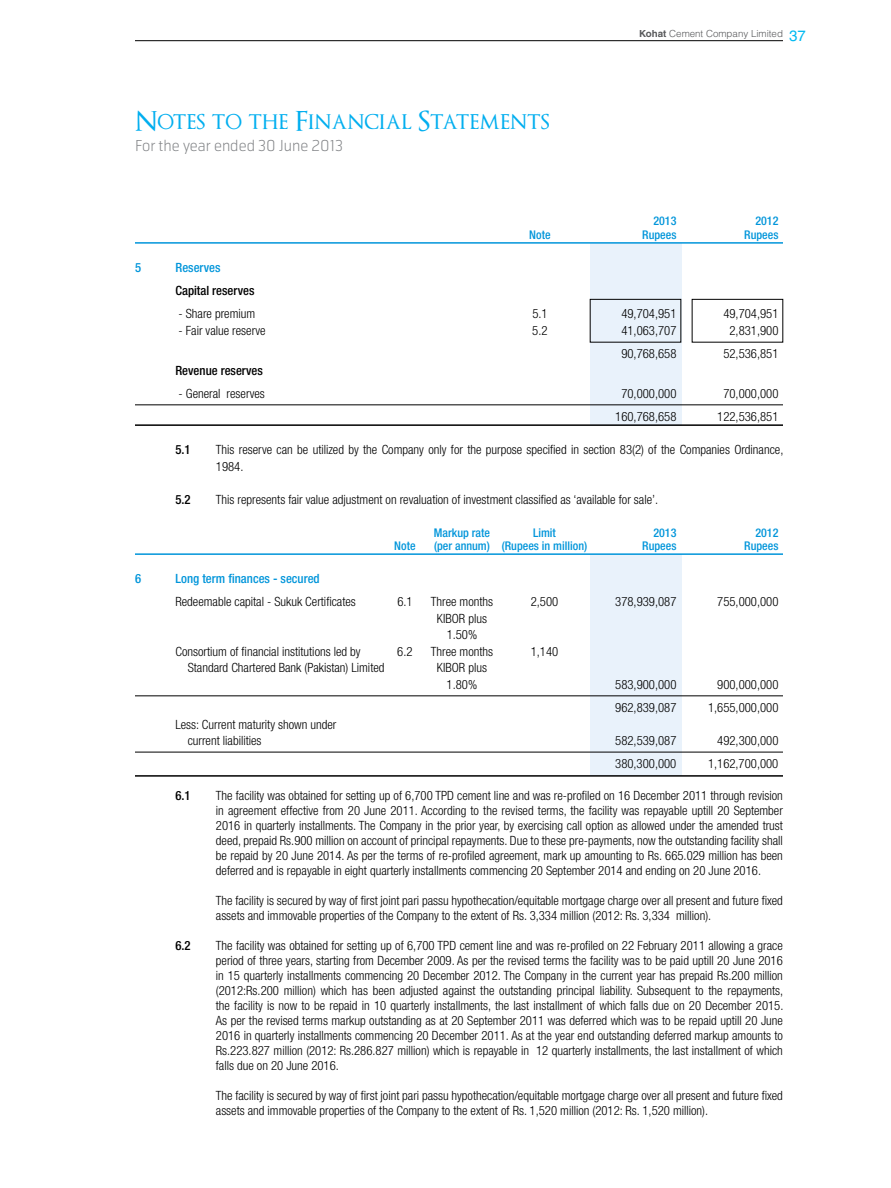
<style>
.page{position:relative;width:891px;height:1188px;background:#fff}
.page>*{position:absolute;margin:0;border:0;box-sizing:border-box;transform-origin:0 0}
.t1{font:27px "Optimus Princeps";color:#00aeef}
.t2{font:300 15px "Telenor";color:#808285}
.t3{font:300 condensed 12.75px/15px "Helvetica Neue";color:#000}
.t4{font:500 condensed 12.75px "Helvetica Neue";color:#000}
.t5{font:500 condensed 12.75px "Helvetica Neue";color:#0095da}
.t6{font:500 condensed 12px "Helvetica Neue";color:#0095da}
.t7{font:300 9.75px "Helvetica LT Std";color:#58595b}
.s1{font-weight:700}
.s2{font-weight:400;font-size:15px;color:#00b9f1}
</style>
<div class="page">
<div style="left:590px;top:243px;width:91px;height:183px;background:#e9f2fb"></div>
<div style="left:590px;top:554px;width:91px;height:222px;background:#e9f2fb"></div>
<hr style="left:135px;top:242px;width:648px;height:2px;background:#0095da">
<hr style="left:135px;top:405px;width:648px;height:1px;background:#000">
<hr style="left:135px;top:424px;width:648px;height:2px;background:#000">
<hr style="left:135px;top:553px;width:648px;height:2px;background:#0095da">
<hr style="left:135px;top:696px;width:648px;height:1px;background:#000">
<hr style="left:135px;top:752px;width:648px;height:1px;background:#000">
<hr style="left:135px;top:775px;width:648px;height:2px;background:#000">
<div style="left:692px;top:299px;width:91px;height:43px;border:1px solid #000"></div>
<div style="left:590px;top:299px;width:91px;height:43px;border:1px solid #000"></div>
<hr style="left:135px;top:40px;width:648px;height:1px;background:#000">
<h1 class="t1" style="left:135px;top:108px;width:416px">Notes to the Financial Statements</h1>
<p class="t2" style="left:135px;top:136px;width:210px">For the year ended 30 June 2013</p>
<p class="t7" style="left:639px;top:27px;width:168px"><span class="s1">Kohat</span> Cement Company Limited <span class="s2">37</span></p>
<p class="t6" style="left:653px;top:214px;width:25px">2013</p>
<p class="t6" style="left:755px;top:214px;width:25px">2012</p>
<p class="t6" style="left:529px;top:227px;width:23px">Note</p>
<p class="t6" style="left:642px;top:227px;width:36px">Rupees</p>
<p class="t6" style="left:744px;top:227px;width:36px">Rupees</p>
<p class="t5" style="left:135px;top:260px;width:8px">5</p>
<p class="t5" style="left:175px;top:260px;width:47px">Reserves</p>
<p class="t4" style="left:175px;top:283px;width:81px">Capital reserves</p>
<p class="t3" style="left:179px;top:306px;width:78px">- Share premium</p>
<p class="t3" style="left:532px;top:306px;width:17px">5.1</p>
<p class="t3" style="left:621px;top:306px;width:57px">49,704,951</p>
<p class="t3" style="left:723px;top:306px;width:57px">49,704,951</p>
<p class="t3" style="left:179px;top:323px;width:89px">- Fair value reserve</p>
<p class="t3" style="left:532px;top:323px;width:17px">5.2</p>
<p class="t3" style="left:621px;top:323px;width:57px">41,063,707</p>
<p class="t3" style="left:730px;top:323px;width:50px">2,831,900</p>
<p class="t3" style="left:621px;top:346px;width:57px">90,768,658</p>
<p class="t3" style="left:723px;top:346px;width:57px">52,536,851</p>
<p class="t4" style="left:175px;top:363px;width:89px">Revenue reserves</p>
<p class="t3" style="left:179px;top:386px;width:88px">- General reserves</p>
<p class="t3" style="left:621px;top:386px;width:57px">70,000,000</p>
<p class="t3" style="left:723px;top:386px;width:57px">70,000,000</p>
<p class="t3" style="left:615px;top:409px;width:63px">160,768,658</p>
<p class="t3" style="left:717px;top:409px;width:63px">122,536,851</p>
<p class="t4" style="left:175px;top:442px;width:17px">5.1</p>
<p class="t3" style="left:216px;top:441px;width:569px;line-height:16.5px">This reserve can be utilized by the Company only for the purpose specified in section 83(2) of the Companies Ordinance,<br>1984.</p>
<p class="t4" style="left:175px;top:492px;width:17px">5.2</p>
<p class="t3" style="left:216px;top:492px;width:444px">This represents fair value adjustment on revaluation of investment classified as ‘available for sale’.</p>
<p class="t6" style="left:434px;top:525px;width:58px">Markup rate</p>
<p class="t6" style="left:533px;top:525px;width:24px">Limit</p>
<p class="t6" style="left:653px;top:525px;width:25px">2013</p>
<p class="t6" style="left:755px;top:525px;width:25px">2012</p>
<p class="t6" style="left:394px;top:539px;width:23px">Note</p>
<p class="t6" style="left:434px;top:539px;width:155px">(per annum) (Rupees in million)</p>
<p class="t6" style="left:642px;top:539px;width:36px">Rupees</p>
<p class="t6" style="left:744px;top:539px;width:36px">Rupees</p>
<p class="t5" style="left:135px;top:571px;width:8px">6</p>
<p class="t5" style="left:175px;top:571px;width:146px">Long term finances - secured</p>
<p class="t3" style="left:175px;top:594px;width:182px">Redeemable capital - Sukuk Certificates</p>
<p class="t3" style="left:397px;top:594px;width:17px">6.1</p>
<p class="t3" style="left:431px;top:594px;width:64px">Three months</p>
<p class="t3" style="left:531px;top:594px;width:29px">2,500</p>
<p class="t3" style="left:615px;top:594px;width:63px">378,939,087</p>
<p class="t3" style="left:717px;top:594px;width:63px">755,000,000</p>
<p class="t3" style="left:437px;top:610px;width:51px;line-height:16.5px;text-align:center">KIBOR plus<br>1.50%</p>
<p class="t3" style="left:175px;top:644px;width:187px">Consortium of financial institutions led by</p>
<p class="t3" style="left:397px;top:644px;width:17px">6.2</p>
<p class="t3" style="left:431px;top:644px;width:64px">Three months</p>
<p class="t3" style="left:531px;top:644px;width:29px">1,140</p>
<p class="t3" style="left:188px;top:660px;width:198px">Standard Chartered Bank (Pakistan) Limited</p>
<p class="t3" style="left:437px;top:660px;width:51px;line-height:16.5px;text-align:center">KIBOR plus<br>1.80%</p>
<p class="t3" style="left:615px;top:677px;width:63px">583,900,000</p>
<p class="t3" style="left:717px;top:677px;width:63px">900,000,000</p>
<p class="t3" style="left:615px;top:700px;width:63px">962,839,087</p>
<p class="t3" style="left:708px;top:700px;width:72px">1,655,000,000</p>
<p class="t3" style="left:188px;top:716px;width:150px;line-height:16.5px;text-indent:-12px">Less: Current maturity shown under current liabilities</p>
<p class="t3" style="left:615px;top:733px;width:63px">582,539,087</p>
<p class="t3" style="left:717px;top:733px;width:63px">492,300,000</p>
<p class="t3" style="left:615px;top:756px;width:63px">380,300,000</p>
<p class="t3" style="left:708px;top:756px;width:72px">1,162,700,000</p>
<p class="t4" style="left:175px;top:788px;width:17px">6.1</p>
<p class="t3" style="left:216px;top:788px;width:569px;text-align:justify">The facility was obtained for setting up of 6,700 TPD cement line and was re-profiled on 16 December 2011 through revision in agreement effective from 20 June 2011. According to the revised terms, the facility was repayable uptill 20 September 2016 in quarterly installments. The Company in the prior year, by exercising call option as allowed under the amended trust deed, prepaid Rs.900 million on account of principal repayments. Due to these pre-payments, now the outstanding facility shall be repaid by 20 June 2014. As per the terms of re-profiled agreement, mark up amounting to Rs. 665.029 million has been deferred and is repayable in eight quarterly installments commencing 20 September 2014 and ending on 20 June 2016.</p>
<p class="t3" style="left:216px;top:893px;width:569px">The facility is secured by way of first joint pari passu hypothecation/equitable mortgage charge over all present and future fixed assets and immovable properties of the Company to the extent of Rs. 3,334 million (2012: Rs. 3,334 million).</p>
<p class="t4" style="left:175px;top:938px;width:17px">6.2</p>
<p class="t3" style="left:216px;top:938px;width:569px;text-align:justify">The facility was obtained for setting up of 6,700 TPD cement line and was re-profiled on 22 February 2011 allowing a grace period of three years, starting from December 2009. As per the revised terms the facility was to be paid uptill 20 June 2016 in 15 quarterly installments commencing 20 December 2012. The Company in the current year has prepaid Rs.200 million (2012:Rs.200 million) which has been adjusted against the outstanding principal liability. Subsequent to the repayments, the facility is now to be repaid in 10 quarterly installments, the last installment of which falls due on 20 December 2015.<br>As per the revised terms markup outstanding as at 20 September 2011 was deferred which was to be repaid uptill 20 June 2016 in quarterly installments commencing 20 December 2011. As at the year end outstanding deferred markup amounts to Rs.223.827 million (2012: Rs.286.827 million) which is repayable in 12 quarterly installments, the last installment of which falls due on 20 June 2016.</p>
<p class="t3" style="left:216px;top:1088px;width:569px">The facility is secured by way of first joint pari passu hypothecation/equitable mortgage charge over all present and future fixed assets and immovable properties of the Company to the extent of Rs. 1,520 million (2012: Rs. 1,520 million).</p>
</div>
